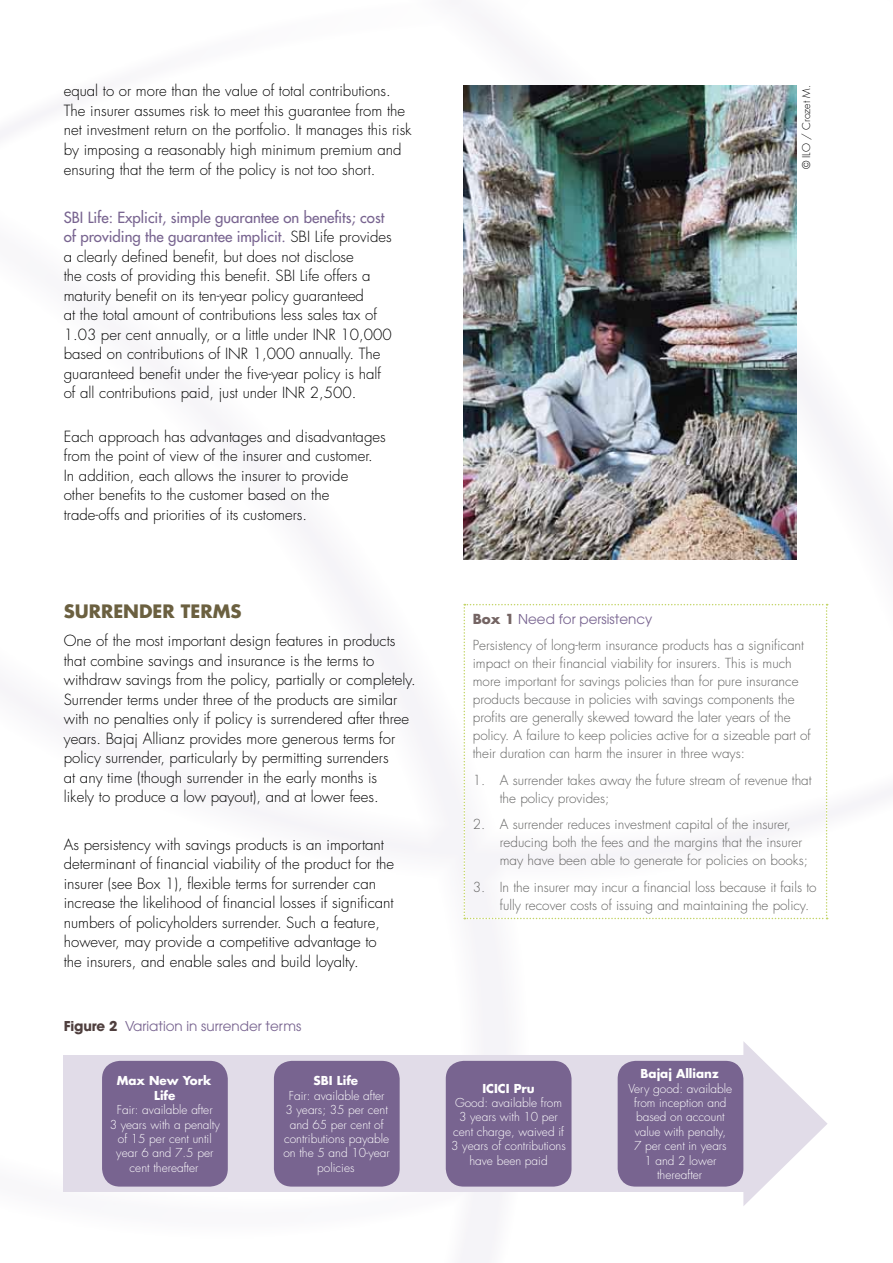
<style>
.page{position:relative;width:893px;height:1263px;background:#fff}
.page>*{position:absolute;margin:0;border:0;box-sizing:border-box;transform-origin:0 0}
.t1{font:700 18px "Futura";color:#6b6040}
.t2{font:300 15px/19.5px "Futura";color:#000}
.t3{font:300 13.5px/18px "Futura";color:#626261}
.t4{font:13.5px "Avant Garde";color:#786490}
.t5{font:300 12px/14.4px "Futura";color:#fff;text-align:center}
.t6{font:700 12px/14.4px "Futura";color:#fff;text-align:center}
.t7{font:300 10.5px "Futura";color:#000}
.s1{font-weight:400;color:#786490}
.s2{font-weight:700;color:#4f3f3e}
.s3{font-family:"Futura";font-weight:700;color:#746463}
</style>
<div class="page">
<img style="left:0;top:85px;width:893px;height:1178px">
<svg style="left:743px;top:1041px;width:85px;height:165px"></svg>
<div style="left:64px;top:1055px;width:691px;height:137px;background:#e1dce8"></div>
<div style="left:102px;top:1061px;width:126px;height:125px;background:#786490;border-radius:18px"></div>
<div style="left:274px;top:1061px;width:126px;height:125px;background:#786490;border-radius:18px"></div>
<div style="left:446px;top:1061px;width:125px;height:125px;background:#786490;border-radius:18px"></div>
<div style="left:618px;top:1061px;width:125px;height:125px;background:#786490;border-radius:18px"></div>
<img style="left:464px;top:85px;width:333px;height:474px">
<svg style="left:464px;top:604px;width:364px;height:315px"></svg>
<p class="t2" style="left:64px;top:82px;width:349px">equal to or more than the value of total contributions.<br>The insurer assumes risk to meet this guarantee from the net investment return on the portfolio. It manages this risk by imposing a reasonably high minimum premium and ensuring that the term of the policy is not too short.</p>
<p class="t2" style="left:64px;top:208px;width:329px"><span class="s1">SBI Life: Explicit, simple guarantee on benefits; cost of providing the guarantee implicit.</span> SBI Life provides a clearly defined benefit, but does not disclose<br>the costs of providing this benefit. SBI Life offers a maturity benefit on its ten-year policy guaranteed<br>at the total amount of contributions less sales tax of 1.03 per cent annually, or a little under INR 10,000 based on contributions of INR 1,000 annually. The guaranteed benefit under the five-year policy is half of all contributions paid, just under INR 2,500.</p>
<p class="t2" style="left:64px;top:427px;width:324px">Each approach has advantages and disadvantages from the point of view of the insurer and customer.<br>In addition, each allows the insurer to provide<br>other benefits to the customer based on the trade-offs and priorities of its customers.</p>
<p class="t1" style="left:64px;top:599px;width:179px">Surrender terms</p>
<p class="t2" style="left:64px;top:631px;width:354px">One of the most important design features in products that combine savings and insurance is the terms to withdraw savings from the policy, partially or completely.<br>Surrender terms under three of the products are similar with no penalties only if policy is surrendered after three years. Bajaj Allianz provides more generous terms for policy surrender, particularly by permitting surrenders<br>at any time (though surrender in the early months is<br>likely to produce a low payout), and at lower fees.</p>
<p class="t2" style="left:64px;top:835px;width:332px">As persistency with savings products is an important determinant of financial viability of the product for the insurer (see Box 1), flexible terms for surrender can increase the likelihood of financial losses if significant numbers of policyholders surrender. Such a feature, however, may provide a competitive advantage to the insurers, and enable sales and build loyalty.</p>
<p class="t4" style="left:64px;top:1018px;width:239px"><span class="s2">Figure 2</span> Variation in surrender terms</p>
<p class="t6" style="left:117px;top:1073px;width:96px">Max New York<br>Life</p>
<p class="t5" style="left:110px;top:1103px;width:112px">Fair: available after<br>3 years with a penalty of 15 per cent until year 6 and 7.5 per cent thereafter</p>
<p class="t6" style="left:314px;top:1073px;width:8px">SBI</p>
<p class="t6" style="left:337px;top:1073px;width:23px">Life</p>
<p class="t5" style="left:283px;top:1088px;width:108px">Fair: available after<br>3 years; 35 per cent and 65 per cent of contributions payable on the 5 and 10-year policies</p>
<p class="t7" style="left:800px;top:169px;width:86px;rotate:-90deg">© ilo / Crozet M.</p>
<p class="t4" style="left:473px;top:611px;width:181px"><span class="s3">Box 1</span> Need for persistency</p>
<p class="t3" style="left:473px;top:637px;width:340px">Persistency of long-term insurance products has a significant impact on their financial viability for insurers. This is much more important for savings policies than for pure insurance products because in policies with savings components the profits are generally skewed toward the later years of the policy. A failure to keep policies active for a sizeable part of their duration can harm the insurer in three ways:</p>
<p class="t3" style="left:500px;top:771px;width:313px;text-indent:-27px">1. A surrender takes away the future stream of revenue that the policy provides;</p>
<p class="t3" style="left:500px;top:816px;width:310px;text-indent:-27px">2. A surrender reduces investment capital of the insurer, reducing both the fees and the margins that the insurer may have been able to generate for policies on books;</p>
<p class="t3" style="left:500px;top:878px;width:318px;text-indent:-27px">3. In the insurer may incur a financial loss because it fails to fully recover costs of issuing and maintaining the policy.</p>
<p class="t6" style="left:482px;top:1081px;width:7px">ICICI</p>
<p class="t6" style="left:514px;top:1081px;width:23px">Pru</p>
<p class="t5" style="left:451px;top:1096px;width:116px">Good: available from<br>3 years with 10 per cent charge, waived if<br>3 years of contributions have been paid</p>
<p class="t6" style="left:641px;top:1066px;width:80px">Bajaj Allianz</p>
<p class="t5" style="left:628px;top:1081px;width:105px">Very good: available from inception and based on account value with penalty,<br>7 per cent in years<br>1 and 2 lower thereafter</p>
</div>
